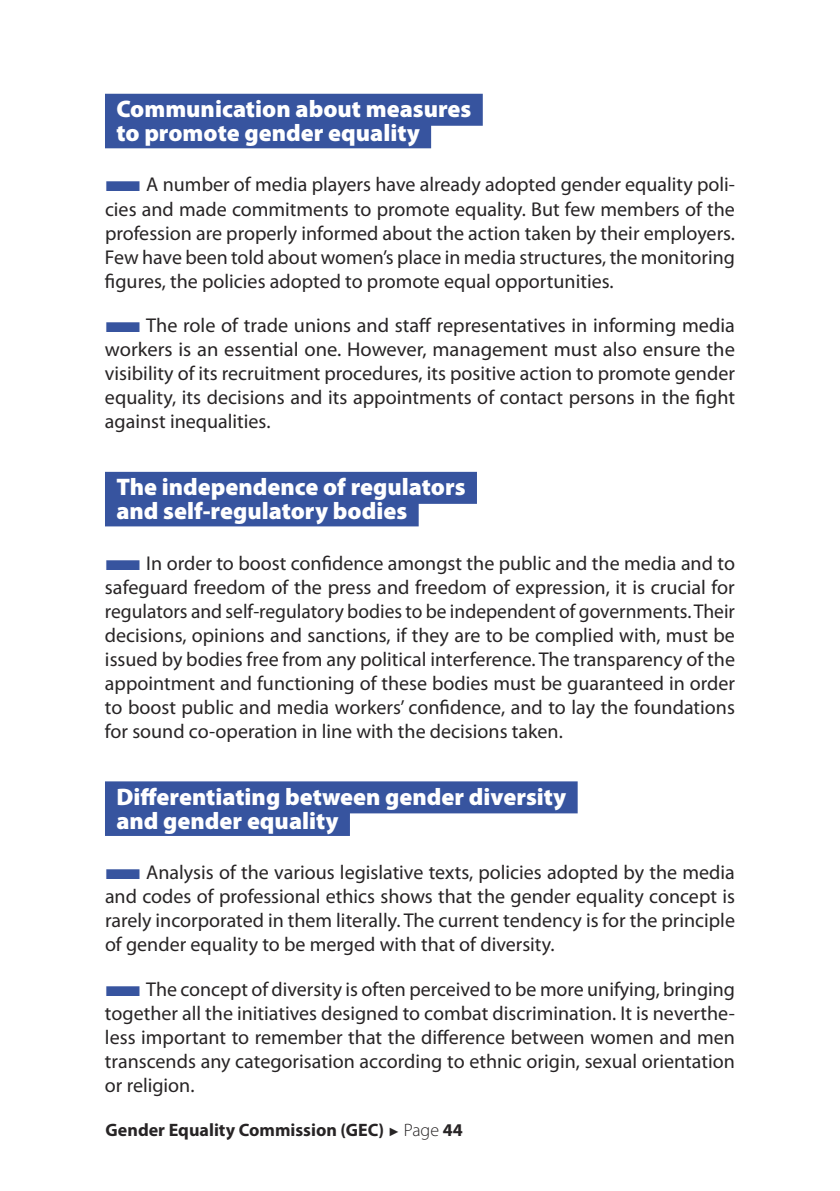
<style>
.page{position:relative;width:840px;height:1191px;background:#fff}
.page>*{position:absolute;margin:0;border:0;box-sizing:border-box;transform-origin:0 0}
.t1{font:900 24px/24px "Myriad Pro";color:#fff}
.t2{font:20px/24px "Myriad Pro";color:#272425;text-align:justify}
.t3{font:700 18px "Myriad Pro";color:#272425}
.s1{color:#37549f}
.s2{font-family:"Arial";font-weight:400;font-size:12px}
.s3{font-weight:300}
</style>
<div class="page">
<div style="left:105px;top:94px;width:377px;height:32px;background:#37549f"></div>
<div style="left:105px;top:116px;width:326px;height:32px;background:#37549f"></div>
<div style="left:105px;top:472px;width:371px;height:32px;background:#37549f"></div>
<div style="left:105px;top:494px;width:313px;height:32px;background:#37549f"></div>
<div style="left:105px;top:781px;width:472px;height:32px;background:#37549f"></div>
<div style="left:105px;top:804px;width:245px;height:32px;background:#37549f"></div>
<p class="t1" style="left:116px;top:99px;width:356px">Communication about measures to promote gender equality</p>
<p class="t2" style="left:105px;top:174px;width:631px"><span class="s1">■</span>A number of media players have already adopted gender equality poli&shy;cies and made commitments to promote equality. But few members of the profession are properly informed about the action taken by their employers.<br>Few have been told about women’s place in media structures, the monitoring fgures, the policies adopted to promote equal opportunities.</p>
<p class="t2" style="left:105px;top:315px;width:631px"><span class="s1">■</span>The role of trade unions and staf representatives in informing media workers is an essential one. However, management must also ensure the visibility of its recruitment procedures, its positive action to promote gender equality, its decisions and its appointments of contact persons in the fght against inequalities.</p>
<p class="t1" style="left:116px;top:477px;width:350px">The independence of regulators and self-regulatory bodies</p>
<p class="t2" style="left:105px;top:552px;width:631px"><span class="s1">■</span>In order to boost confdence amongst the public and the media and to safeguard freedom of the press and freedom of expression, it is crucial for regulators and self-regulatory bodies to be independent of governments. Their decisions, opinions and sanctions, if they are to be complied with, must be issued by bodies free from any political interference. The transparency of the appointment and functioning of these bodies must be guaranteed in order to boost public and media workers’ confdence, and to lay the foundations for sound co-operation in line with the decisions taken.</p>
<p class="t1" style="left:116px;top:786px;width:451px">Diferentiating between gender diversity and gender equality</p>
<p class="t2" style="left:105px;top:862px;width:631px"><span class="s1">■</span>Analysis of the various legislative texts, policies adopted by the media and codes of professional ethics shows that the gender equality concept is rarely incorporated in them literally. The current tendency is for the principle of gender equality to be merged with that of diversity.</p>
<p class="t2" style="left:105px;top:978px;width:631px"><span class="s1">■</span>The concept of diversity is often perceived to be more unifying, bringing together all the initiatives designed to combat discrimination. It is neverthe&shy;less important to remember that the diference between women and men transcends any categorisation according to ethnic origin, sexual orientation or religion.</p>
<p class="t3" style="left:105px;top:1123px;width:358px">Gender Equality Commission (GEC) <span class="s2">►</span> <span class="s3">Page</span> 44</p>
</div>
